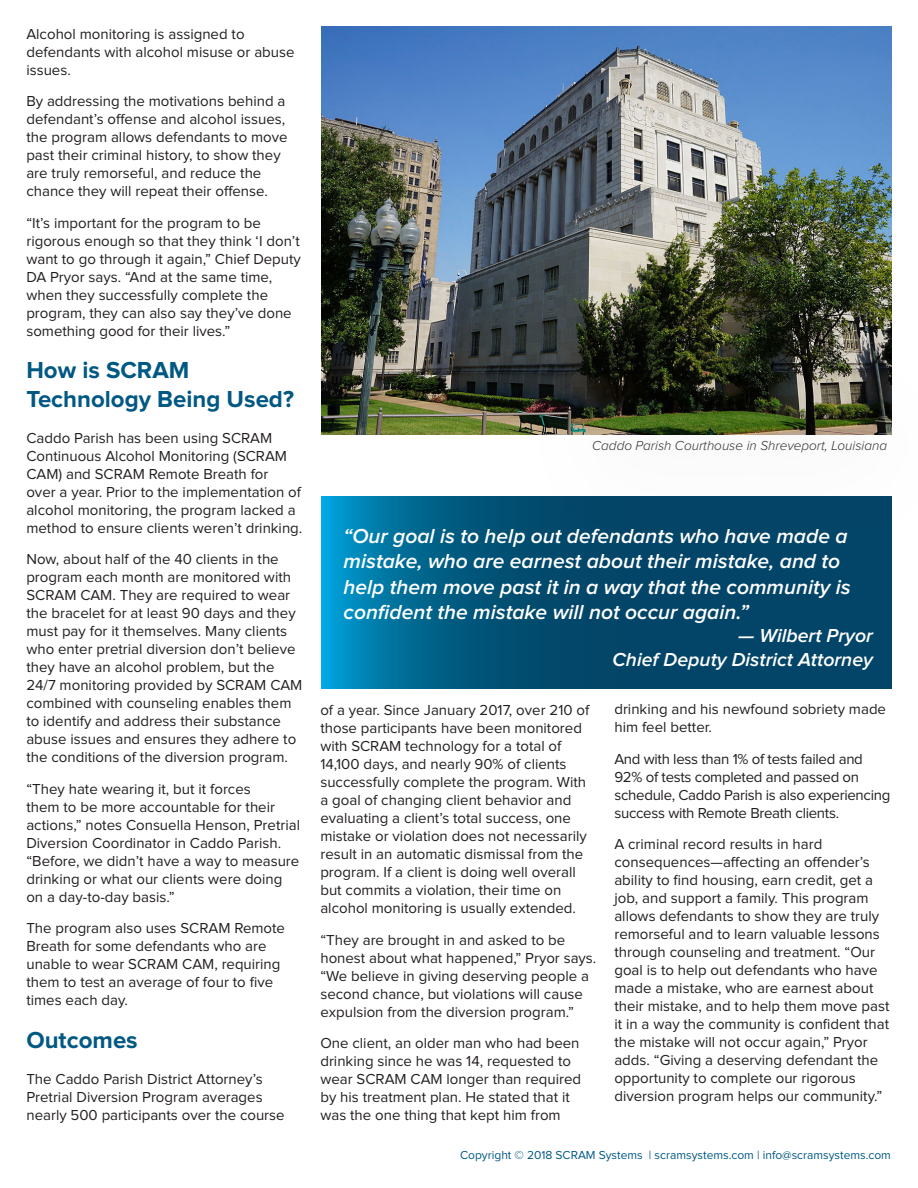
<style>
.page{position:relative;width:918px;height:1188px;background:#fff}
.page>*{position:absolute;margin:0;border:0;box-sizing:border-box;transform-origin:0 0}
.H2_-_Blue{font:700 24px/28.8px "Proxima Nova";color:#005883}
.Call_Out_Quote_White{font:italic 600 21px/25.2px "Proxima Nova";color:#fff}
.Callout_Quote_Name_W{font:italic 600 19.5px/23.4px "Proxima Nova";color:#fff;text-align:right}
.Body_Copy{font:15px/18px "Proxima Nova";color:#231f20}
.Body_Copy-2{font:15px/18px "Proxima Nova";letter-spacing:-.02em;color:#231f20}
.Body_Copy-3{font:italic 300 13.5px "Proxima Nova";color:#323332}
.Copyright{font:12px "Proxima Nova";color:#005883}
</style>
<div class="page">
<svg style="left:322px;top:496px;width:570px;height:193px;background:#01557b"></svg>
<img style="left:322px;top:26px;width:570px;height:408px">
<svg style="left:537px;top:361px;width:355px;height:171px"></svg>
<p class="Body_Copy" style="left:26px;top:25px;width:270px">Alcohol monitoring is assigned to defendants with alcohol misuse or abuse issues.</p>
<p class="Body_Copy" style="left:26px;top:93px;width:263px">By addressing the motivations behind a defendant’s offense and alcohol issues, the program allows defendants to move past their criminal history, to show they are truly remorseful, and reduce the chance they will repeat their offense.</p>
<p class="Body_Copy" style="left:26px;top:214px;width:276px">“It’s important for the program to be rigorous enough so that they think ‘I don’t want to go through it again,” Chief Deputy DA Pryor says. “And at the same time, when they successfully complete the program, they can also say they’ve done something good for their lives.”</p>
<p class="H2_-_Blue" style="left:26px;top:357px;width:269px">How is SCRAM<br>Technology Being Used?</p>
<p class="Body_Copy" style="left:26px;top:430px;width:278px">Caddo Parish has been using SCRAM Continuous Alcohol Monitoring (SCRAM CAM) and SCRAM Remote Breath for<br>over a year. Prior to the implementation of alcohol monitoring, the program lacked a method to ensure clients weren’t drinking.</p>
<p class="Body_Copy" style="left:26px;top:551px;width:278px">Now, about half of the 40 clients in the program each month are monitored with SCRAM CAM. They are required to wear the bracelet for at least 90 days and they must pay for it themselves. Many clients who enter pretrial diversion don’t believe they have an alcohol problem, but the 24/7 monitoring provided by SCRAM CAM combined with counseling enables them to identify and address their substance abuse issues and ensures they adhere to the conditions of the diversion program.</p>
<p class="Body_Copy" style="left:26px;top:781px;width:275px">“They hate wearing it, but it forces<br>them to be more accountable for their actions,” notes Consuella Henson, Pretrial Diversion Coordinator in Caddo Parish. “Before, we didn’t have a way to measure drinking or what our clients were doing on a day-to-day basis.”</p>
<p class="Body_Copy" style="left:26px;top:920px;width:260px">The program also uses SCRAM Remote<br>Breath for some defendants who are unable to wear SCRAM CAM, requiring them to test an average of four to five times each day.</p>
<p class="H2_-_Blue" style="left:26px;top:1026px;width:113px">Outcomes</p>
<p class="Body_Copy" style="left:26px;top:1070px;width:260px">The Caddo Parish District Attorney’s<br>Pretrial Diversion Program averages nearly 500 participants over the course</p>
<p class="Body_Copy-3" style="left:592px;top:439px;width:297px">Caddo Parish Courthouse in Shreveport, Louisiana</p>
<p class="Call_Out_Quote_White" style="left:344px;top:525px;width:509px">“Our goal is to help out defendants who have made a mistake, who are earnest about their mistake, and to help them move past it in a way that the community is confident the mistake will not occur again.”</p>
<p class="Callout_Quote_Name_W" style="left:613px;top:625px;width:262px">— Wilbert Pryor<br>Chief Deputy District Attorney</p>
<p class="Body_Copy" style="left:320px;top:702px;width:270px">of a year. Since January 2017, over 210 of those participants have been monitored with SCRAM technology for a total of 14,100 days, and nearly 90% of clients successfully complete the program. With a goal of changing client behavior and evaluating a client’s total success, one mistake or violation does not necessarily result in an automatic dismissal from the program. If a client is doing well overall but commits a violation, their time on alcohol monitoring is usually extended.</p>
<p class="Body_Copy" style="left:320px;top:931px;width:277px">“They are brought in and asked to be honest about what happened,” Pryor says. “We believe in giving deserving people a second chance, but violations will cause expulsion from the diversion program.”</p>
<p class="Body_Copy" style="left:320px;top:1035px;width:262px">One client, an older man who had been drinking since he was 14, requested to wear SCRAM CAM longer than required by his treatment plan. He stated that it was the one thing that kept him from</p>
<p class="Body_Copy" style="left:614px;top:701px;width:273px">drinking and his newfound sobriety made him feel better.</p>
<p class="Body_Copy-2" style="left:614px;top:750px;width:277px">And with less than 1% of tests failed and 92% of tests completed and passed on schedule, Caddo Parish is also experiencing success with Remote Breath clients.</p>
<p class="Body_Copy" style="left:614px;top:836px;width:277px">A criminal record results in hard consequences—affecting an offender’s ability to find housing, earn credit, get a job, and support a family. This program allows defendants to show they are truly remorseful and to learn valuable lessons through counseling and treatment. “Our goal is to help out defendants who have made a mistake, who are earnest about their mistake, and to help them move past it in a way the community is confident that the mistake will not occur again,” Pryor adds. “Giving a deserving defendant the opportunity to complete our rigorous diversion program helps our community.”</p>
<p class="Copyright" style="left:460px;top:1149px;width:432px">Copyright © 2018 SCRAM Systems | scramsystems.com | info@scramsystems.com</p>
</div>
